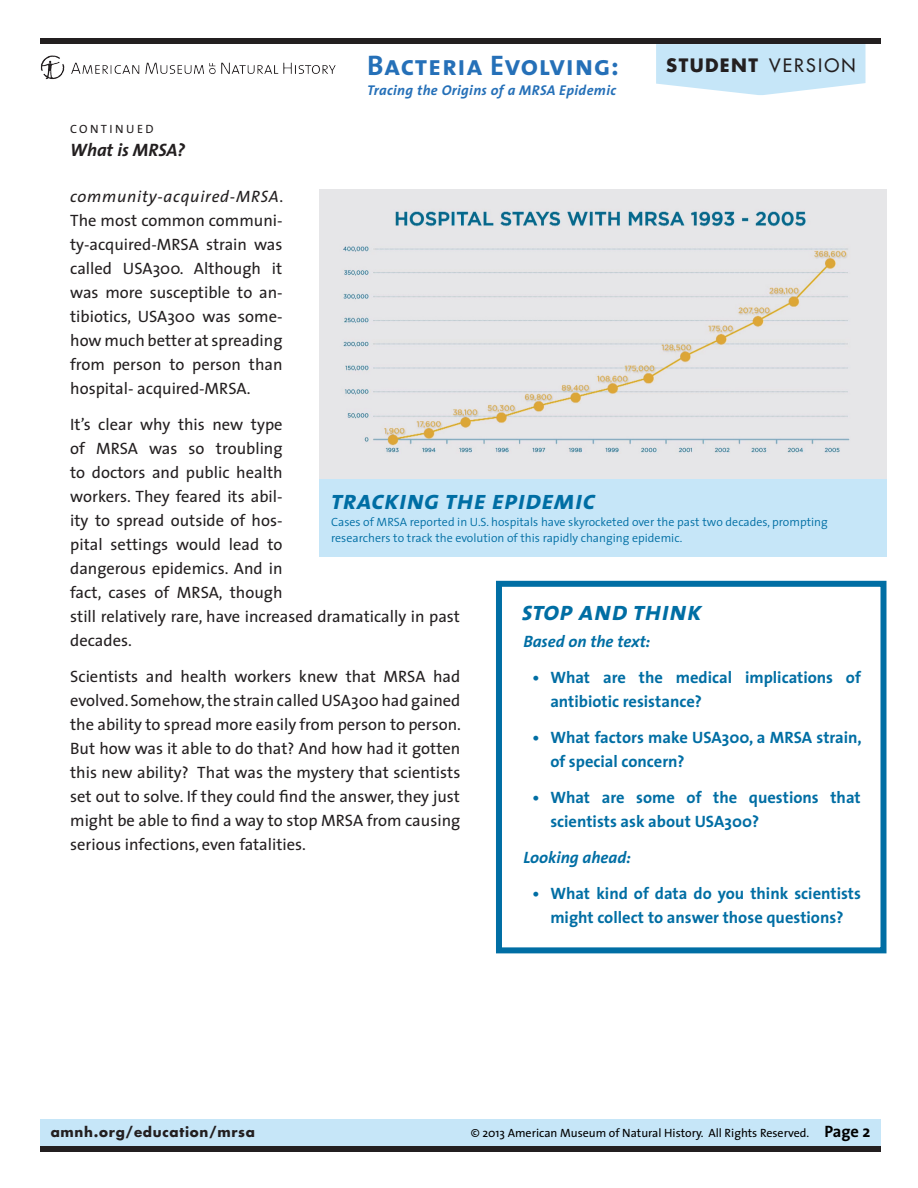
<style>
.page{position:relative;width:918px;height:1188px;background:#fff}
.page>*{position:absolute;margin:0;border:0;box-sizing:border-box;transform-origin:0 0}
.t1{font:28.5px "The Sans Bold Caps";letter-spacing:.025em;color:#2570b8}
.t2{font:italic 27px "The Sans Bold Caps";color:#006ea4}
.t3{font:700 18px "Futura";letter-spacing:.075em;color:#231f20}
.t4{font:italic 700 18px "The Sans";color:#231f20}
.t5{font:16.5px/24px "The Sans";color:#231f20;text-align:justify}
.t6{font:700 16.5px/24px "The Sans";color:#006ea4}
.t7{font:italic 700 16.5px "The Sans";color:#006ea4}
.t8{font:italic 700 14.25px "The Sans";letter-spacing:.025em;color:#2570b8}
.t9{font:700 13.5px "Futura";letter-spacing:.05em;color:#231f20}
.t10{font:300 12px/16.5px "The Sans";color:#006ea4}
.t11{font:12px "The Sans";color:#000}
.t12{font:12px "The Sans Caps";letter-spacing:.2em;color:#231f20}
.s1{font-weight:400}
.s2{font-style:italic}
.s3{font-weight:700;font-size:16.5px}
</style>
<div class="page">
<svg style="left:656px;top:44px;width:209px;height:51px;background:#cce8f8"></svg>
<div style="left:40px;top:1119px;width:840px;height:27px;background:#c6e6f8"></div>
<div style="left:40px;top:38px;width:840px;height:6px;background:#231f20"></div>
<div style="left:40px;top:1146px;width:840px;height:6px;background:#231f20"></div>
<img style="left:40px;top:55px;width:296px;height:25px">
<div style="left:496px;top:581px;width:390px;height:372px;border:6px solid #006ea4"></div>
<img style="left:319px;top:189px;width:568px;height:290px">
<div style="left:320px;top:479px;width:567px;height:77px;background:#c6e6f8"></div>
<h1 class="t1" style="left:367px;top:42px;width:253px">Bacteria Evolving:</h1>
<p class="t3" style="left:666px;top:53px;width:191px">STUDENT <span class="s1">VERSION</span></p>
<p class="t8" style="left:367px;top:78px;width:250px">Tracing the Origins of a MRSA Epidemic</p>
<p class="t12" style="left:70px;top:119px;width:85px">CONTINUED</p>
<p class="t4" style="left:70px;top:135px;width:116px">What is MRSA?</p>
<p class="t5" style="left:70px;top:184px;width:215px"><span class="s2">community-acquired-MRSA</span>.<br>The most common communi&shy;ty-acquired-MRSA strain was called USA300. Although it was more susceptible to an&shy;tibiotics, USA300 was some&shy;how much better at spreading from person to person than hospital- acquired-MRSA.</p>
<p class="t5" style="left:70px;top:412px;width:391px;text-align:left">It’s clear why this new type<br>of MRSA was so troubling<br>to doctors and public health<br>workers. They feared its abil-<br>ity to spread outside of hos-<br>pital settings would lead to<br>dangerous epidemics. And in<br>fact, cases of MRSA, though<br>still relatively rare, have increased dramatically in past decades.</p>
<p class="t5" style="left:70px;top:664px;width:392px">Scientists and health workers knew that MRSA had evolved. Somehow, the strain called USA300 had gained the ability to spread more easily from person to person.<br>But how was it able to do that? And how had it gotten this new ability? That was the mystery that scientists set out to solve. If they could find the answer, they just might be able to find a way to stop MRSA from causing serious infections, even fatalities.</p>
<h2 class="t2" style="left:331px;top:477px;width:266px">tracking the epidemic</h2>
<p class="t10" style="left:331px;top:513px;width:498px">Cases of MRSA reported in U.S. hospitals have skyrocketed over the past two decades, prompting researchers to track the evolution of this rapidly changing epidemic.</p>
<h2 class="t2" style="left:522px;top:588px;width:182px">stop and think</h2>
<p class="t7" style="left:523px;top:628px;width:128px">Based on the text:</p>
<p class="t6" style="left:550px;top:665px;width:312px;text-indent:-18px">• What are the medical implications of antibiotic resistance?</p>
<p class="t6" style="left:550px;top:725px;width:313px;text-indent:-18px">• What factors make USA300, a MRSA strain, of special concern?</p>
<p class="t6" style="left:550px;top:785px;width:312px;text-indent:-18px">• What are some of the questions that scientists ask about USA300?</p>
<p class="t7" style="left:523px;top:844px;width:109px">Looking ahead:</p>
<p class="t6" style="left:532px;top:881px;width:330px;text-align:center">• What kind of data do you think scientists might collect to answer those questions?</p>
<p class="t9" style="left:51px;top:1123px;width:206px">amnh.org/education/mrsa</p>
<p class="t11" style="left:471px;top:1123px;width:401px">© 2013 American Museum of Natural History. All Rights Reserved. <span class="s3">Page 2</span></p>
</div>
